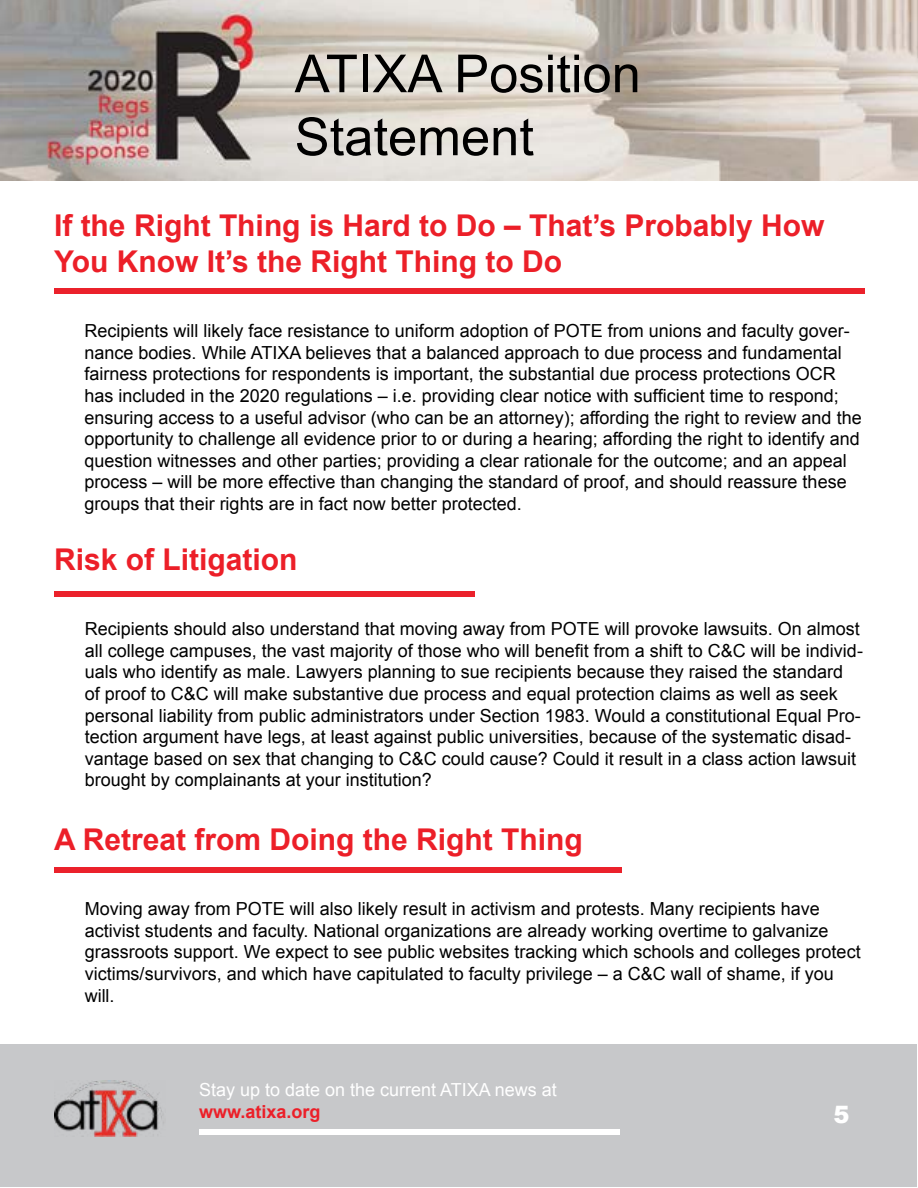
<style>
.page{position:relative;width:918px;height:1188px;background:#fff}
.page>*{position:absolute;margin:0;border:0;box-sizing:border-box;transform-origin:0 0}
.t1{font:52.5px/63px "Arial";color:#000}
.t2{font:700 30px/36px "Arial";color:#ec1f28}
.t3{font:900 24px "Arial";color:#fff}
.t4{font:18px/21.6px "Arial";color:#000}
.t5{font:18px "Arial";color:#fff}
.t6{font:700 18px "Arial";color:#ec1f28}
</style>
<div class="page">
<img style="left:0;top:0;width:918px;height:181px">
<div style="left:1px;top:1045px;width:916px;height:142px;background:#c7c8ca"></div>
<div style="left:199px;top:1130px;width:420px;height:5px;background:#fff"></div>
<img style="left:54px;top:1080px;width:110px;height:57px">
<div style="left:54px;top:867px;width:567px;height:6px;background:#eb212b"></div>
<div style="left:54px;top:288px;width:810px;height:6px;background:#eb212b"></div>
<div style="left:54px;top:591px;width:421px;height:6px;background:#eb212b"></div>
<h1 class="t1" style="left:295px;top:43px;width:348px">ATIXA Position<br>Statement</h1>
<h2 class="t2" style="left:54px;top:209px;width:772px">If the Right Thing is Hard to Do – That’s Probably How<br>You Know It’s the Right Thing to Do</h2>
<p class="t4" style="left:85px;top:320px;width:779px">Recipients will likely face resistance to uniform adoption of POTE from unions and faculty gover&shy;nance bodies. While ATIXA believes that a balanced approach to due process and fundamental fairness protections for respondents is important, the substantial due process protections OCR has included in the 2020 regulations – i.e. providing clear notice with sufficient time to respond; ensuring access to a useful advisor (who can be an attorney); affording the right to review and the opportunity to challenge all evidence prior to or during a hearing; affording the right to identify and question witnesses and other parties; providing a clear rationale for the outcome; and an appeal process – will be more effective than changing the standard of proof, and should reassure these groups that their rights are in fact now better protected.</p>
<h2 class="t2" style="left:54px;top:543px;width:245px">Risk of Litigation</h2>
<p class="t4" style="left:85px;top:618px;width:780px">Recipients should also understand that moving away from POTE will provoke lawsuits. On almost all college campuses, the vast majority of those who will benefit from a shift to C&amp;C will be individ&shy;uals who identify as male. Lawyers planning to sue recipients because they raised the standard<br>of proof to C&amp;C will make substantive due process and equal protection claims as well as seek personal liability from public administrators under Section 1983. Would a constitutional Equal Pro&shy;tection argument have legs, at least against public universities, because of the systematic disad&shy;vantage based on sex that changing to C&amp;C could cause? Could it result in a class action lawsuit brought by complainants at your institution?</p>
<h2 class="t2" style="left:54px;top:823px;width:530px">A Retreat from Doing the Right Thing</h2>
<p class="t4" style="left:85px;top:898px;width:778px">Moving away from POTE will also likely result in activism and protests. Many recipients have activist students and faculty. National organizations are already working overtime to galvanize grassroots support. We expect to see public websites tracking which schools and colleges protect victims/survivors, and which have capitulated to faculty privilege – a C&amp;C wall of shame, if you will.</p>
<p class="t5" style="left:199px;top:1078px;width:359px">Stay up to date on the current ATIXA news at</p>
<p class="t6" style="left:199px;top:1100px;width:123px">www.atixa.org</p>
<h3 class="t3" style="left:833px;top:1097px;width:18px">5</h3>
</div>
